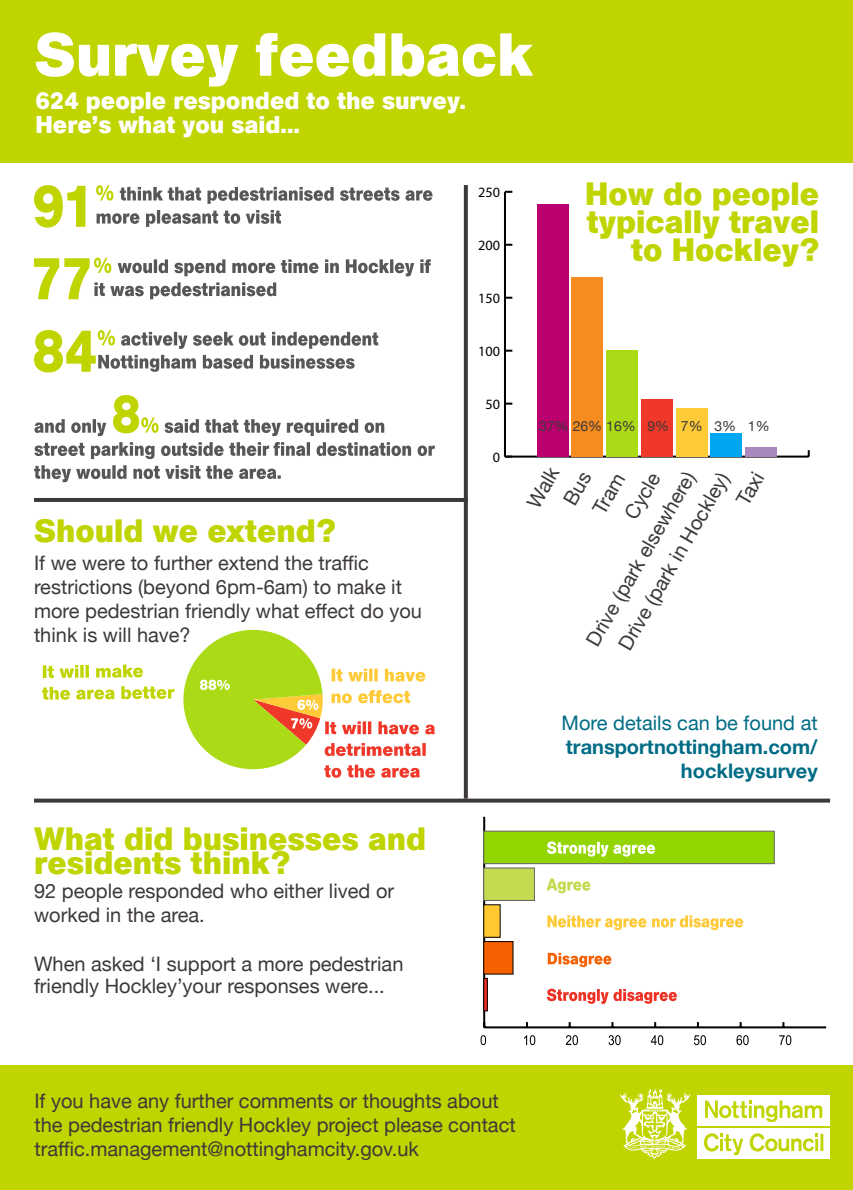
<style>
.page{position:relative;width:853px;height:1190px;background:#fff}
.page>*{position:absolute;margin:0;border:0;box-sizing:border-box;transform-origin:0 0}
.t1{font:700 60px "AG Book BQ";color:#fff}
.t2{font:700 32px/28px "AG Book BQ";color:#c0d400}
.t3{font:700 24px/24px "AG Book BQ";color:#fff}
.t4{font:20px/24px "Helvetica Neue";color:#3d3938}
.t5{font:700 20px/24px "Helvetica Neue";color:#006c85;text-align:right}
.t6{font:20px "Helvetica Neue";color:#006c85}
.t7{font:14.2px "Myriad Pro";color:#000}
.t8{font:14px "Helvetica Neue";color:#3d3938}
</style>
<div class="page">
<div style="left:0;top:0;width:853px;height:163px;background:#c0d400"></div>
<div style="left:0;top:1065px;width:853px;height:124px;background:#c0d400"></div>
<svg style="left:42px;top:629px;width:393px;height:148px"></svg>
<svg style="left:34px;top:465px;width:247px;height:17px"></svg>
<svg style="left:34px;top:442px;width:401px;height:17px"></svg>
<svg style="left:165px;top:419px;width:219px;height:17px"></svg>
<svg style="left:113px;top:395px;width:46px;height:38px"></svg>
<svg style="left:34px;top:419px;width:72px;height:17px"></svg>
<svg style="left:34px;top:330px;width:344px;height:42px"></svg>
<svg style="left:34px;top:257px;width:397px;height:42px"></svg>
<svg style="left:34px;top:185px;width:398px;height:42px"></svg>
<svg style="left:620px;top:1089px;width:70px;height:69px"></svg>
<div style="left:697px;top:1128px;width:133px;height:30px;background:#fff"></div>
<div style="left:697px;top:1094px;width:133px;height:31px;background:#fff"></div>
<svg style="left:704px;top:1133px;width:39px;height:21px"></svg>
<svg style="left:705px;top:1100px;width:117px;height:21px"></svg>
<svg style="left:750px;top:1133px;width:73px;height:18px"></svg>
<hr style="left:484px;top:1026px;width:342px;height:2px;background:#000">
<hr style="left:483px;top:816px;width:2px;height:211px;background:#000">
<div style="left:483px;top:830px;width:292px;height:34px;background:#92d500;border:1px solid #636466"></div>
<div style="left:483px;top:867px;width:52px;height:33px;background:#c4da51;border:1px solid #636466"></div>
<div style="left:484px;top:904px;width:16px;height:33px;background:#ffc730"></div>
<div style="left:483px;top:904px;width:18px;height:33px;border:1px solid #000"></div>
<div style="left:484px;top:941px;width:29px;height:32px;background:#f66000"></div>
<div style="left:483px;top:940px;width:30px;height:34px;border:1px solid #000"></div>
<hr style="left:484px;top:978px;width:3px;height:32px;background:#ee3124">
<div style="left:483px;top:977px;width:5px;height:34px;border:1px solid #000"></div>
<svg style="left:480px;top:1035px;width:311px;height:9px"></svg>
<svg style="left:547px;top:988px;width:130px;height:15px"></svg>
<svg style="left:548px;top:952px;width:63px;height:14px"></svg>
<svg style="left:547px;top:915px;width:196px;height:15px"></svg>
<svg style="left:546px;top:878px;width:44px;height:15px"></svg>
<svg style="left:547px;top:841px;width:108px;height:15px"></svg>
<hr style="left:505px;top:455px;width:304px;height:2px;background:#000">
<hr style="left:504px;top:192px;width:2px;height:264px;background:#000">
<svg style="left:506px;top:402px;width:6px;height:2px"></svg>
<svg style="left:506px;top:349px;width:6px;height:2px"></svg>
<svg style="left:506px;top:297px;width:6px;height:2px"></svg>
<svg style="left:506px;top:244px;width:6px;height:2px"></svg>
<svg style="left:505px;top:191px;width:7px;height:2px"></svg>
<div style="left:745px;top:447px;width:31px;height:9px;background:#a789bf"></div>
<div style="left:711px;top:433px;width:31px;height:23px;background:#00a6f1"></div>
<div style="left:676px;top:408px;width:31px;height:48px;background:#ffca38"></div>
<div style="left:641px;top:399px;width:31px;height:57px;background:#ef3829"></div>
<div style="left:606px;top:350px;width:31px;height:106px;background:#abdb17"></div>
<div style="left:572px;top:277px;width:31px;height:179px;background:#f68b1f"></div>
<div style="left:537px;top:204px;width:31px;height:252px;background:#ba006e"></div>
<hr style="left:34px;top:498px;width:434px;height:4px;background:#3d3938">
<svg style="left:34px;top:798px;width:796px;height:4px;background:#5a5655"></svg>
<svg style="left:464px;top:185px;width:4px;height:613px;background:#433f3e"></svg>
<h1 class="t1" style="left:34px;top:19px;width:500px">Survey feedback</h1>
<p class="t3" style="left:35px;top:88px;width:432px">624 people responded to the survey.<br>Here’s what you said...</p>
<p class="t7" style="left:478px;top:183px;width:23px">250</p>
<p class="t7" style="left:478px;top:236px;width:23px">200</p>
<p class="t7" style="left:478px;top:289px;width:23px">150</p>
<p class="t7" style="left:478px;top:342px;width:23px">100</p>
<p class="t7" style="left:485px;top:395px;width:16px">50</p>
<h2 class="t2" style="left:585px;top:180px;width:235px;text-align:right">How do people typically travel to Hockley?</h2>
<h2 class="t2" style="left:34px;top:516px;width:303px">Should we extend?</h2>
<p class="t4" style="left:34px;top:552px;width:389px">If we were to further extend the traffic restrictions (beyond 6pm-6am) to make it more pedestrian friendly what effect do you think is will have?</p>
<h2 class="t2" style="left:34px;top:827px;width:394px;line-height:24px">What did businesses and residents think?</h2>
<p class="t4" style="left:34px;top:880px;width:362px">92 people responded who either lived or worked in the area.</p>
<p class="t4" style="left:34px;top:953px;width:371px;line-height:22px">When asked ‘I support a more pedestrian friendly Hockley’your responses were...</p>
<p class="t7" style="left:493px;top:448px;width:9px">0</p>
<p class="t8" style="left:539px;top:416px;width:232px">37% 26% 16% 9% 7% 3% 1%</p>
<p class="t4" style="left:523px;top:500px;width:45px;rotate:-60deg">Walk</p>
<p class="t4" style="left:588px;top:507px;width:46px;rotate:-60deg">Tram</p>
<p class="t4" style="left:620px;top:512px;width:52px;rotate:-60deg">Cycle</p>
<p class="t4" style="left:582px;top:638px;width:199px;rotate:-60deg">Drive (park elsewhere)</p>
<p class="t4" style="left:614px;top:642px;width:202px;rotate:-60deg">Drive (park in Hockley)</p>
<p class="t4" style="left:732px;top:498px;width:36px;rotate:-60deg">Taxi</p>
<p class="t6" style="left:561px;top:708px;width:258px">More details can be found at</p>
<p class="t5" style="left:566px;top:735px;width:253px">transportnottingham.com/ hockleysurvey</p>
<p class="t4" style="left:34px;top:1089px;width:483px">If you have any further comments or thoughts about the pedestrian friendly Hockley project please contact traffic.management@nottinghamcity.gov.uk</p>
</div>
